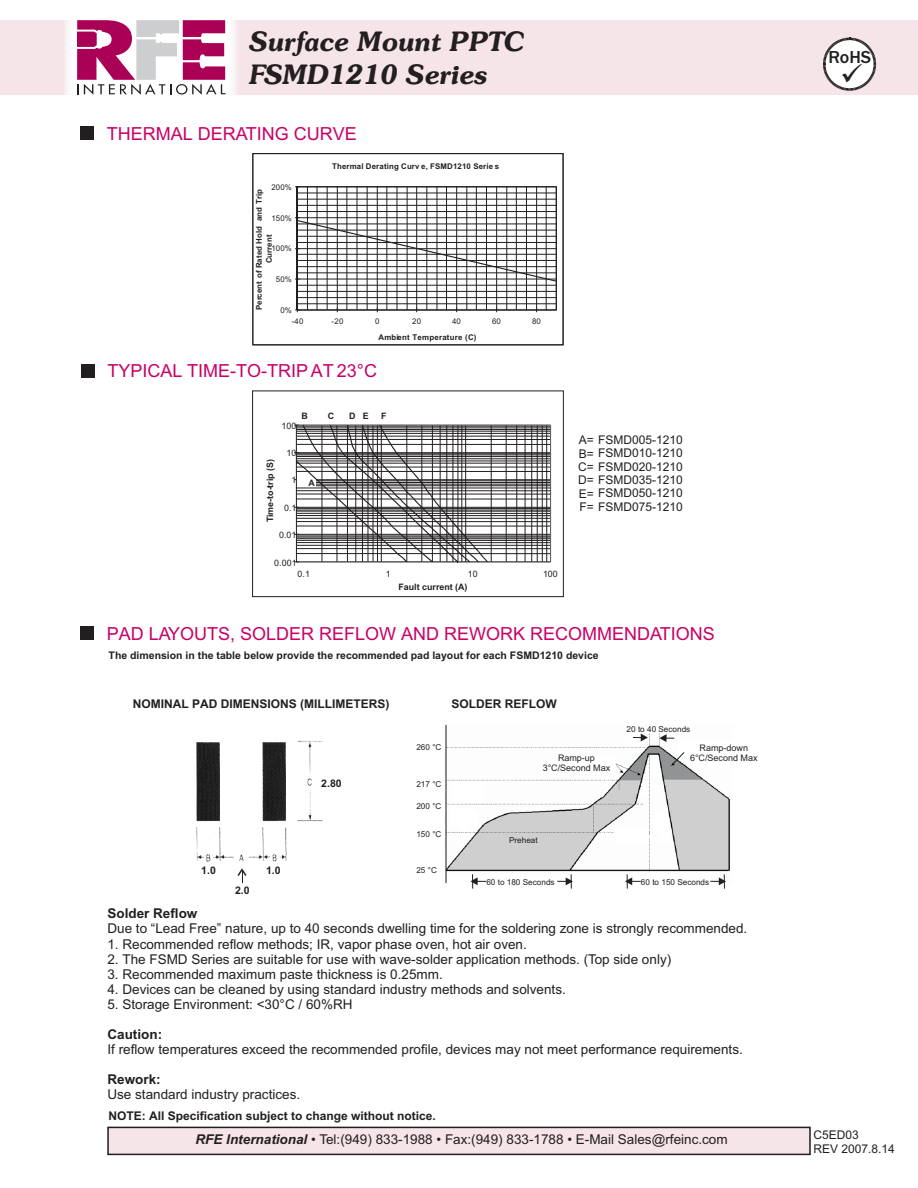
<style>
.page{position:relative;width:918px;height:1188px;background:#fff}
.page>*{position:absolute;margin:0;border:0;box-sizing:border-box;transform-origin:0 0}
.t1{font:italic 700 27px/33.2px "Souvenir Lt BT";color:#231f20}
.t2{font:18px "Arial";color:#c80267}
.t3{font:500 18px "Franklin Gothic";color:#231f20}
.t4{font:13.5px "Arial";color:#231f20}
.t5{font:700 13.5px "Arial";color:#231f20}
.t6{font:12px/13.4px "Arial";color:#231f20;text-align:justify}
.t7{font:700 12px "Arial";color:#231f20}
.t8{font:700 10.5px "Arial";color:#231f20}
.t9{font:9px/10.1px "Arial";color:#231f20;text-align:center}
.t10{font:700 8.85px "Arial";color:#231f20}
.t11{font:8.85px "Arial";letter-spacing:.005em;color:#231f20}
.t12{font:8.25px "Arial";color:#231f20}
.t13{font:700 7.95px/10.2px "Arial";letter-spacing:.015em;color:#231f20;text-align:center}
.t14{font:700 7.8px "Arial";letter-spacing:.015em;color:#231f20}
.t15{font:7.8px "Arial";letter-spacing:.015em;color:#231f20}
.t16{font:700 7.8px "Arial";letter-spacing:.035em;color:#231f20}
.s1{font-weight:700;font-style:italic}
</style>
<div class="page">
<div style="left:252px;top:391px;width:312px;height:206px;border:1px solid #231f20"></div>
<svg style="left:294px;top:425px;width:257px;height:138px"></svg>
<hr style="left:296px;top:425px;width:1px;height:137px;background:#231f20">
<hr style="left:296px;top:494px;width:255px;height:1px;background:#231f20">
<hr style="left:296px;top:490px;width:255px;height:1px;background:#231f20">
<hr style="left:296px;top:488px;width:255px;height:1px;background:#231f20">
<div style="left:0;top:21px;width:918px;height:74px;background:#f5e4e8"></div>
<div style="left:107px;top:1127px;width:704px;height:28px;background:#f5e4e8;border:2px solid #231f20"></div>
<svg style="left:77px;top:20px;width:149px;height:75px;background:#ce8bad"></svg>
<div style="left:81px;top:126px;width:13px;height:14px;background:#231f20"></div>
<div style="left:81px;top:626px;width:13px;height:14px;background:#231f20"></div>
<div style="left:81px;top:364px;width:14px;height:13px;background:#231f20"></div>
<img style="left:196px;top:740px;width:127px;height:122px">
<svg style="left:238px;top:868px;width:9px;height:14px"></svg>
<svg style="left:295px;top:186px;width:262px;height:126px"></svg>
<div style="left:253px;top:153px;width:310px;height:192px;border:1px solid #231f20"></div>
<img style="left:445px;top:724px;width:285px;height:159px">
<svg style="left:470px;top:874px;width:16px;height:15px"></svg>
<svg style="left:557px;top:874px;width:16px;height:15px"></svg>
<svg style="left:625px;top:874px;width:16px;height:15px"></svg>
<svg style="left:710px;top:874px;width:16px;height:15px"></svg>
<svg style="left:633px;top:734px;width:15px;height:7px"></svg>
<svg style="left:659px;top:734px;width:16px;height:8px"></svg>
<svg style="left:672px;top:752px;width:13px;height:13px"></svg>
<svg style="left:823px;top:38px;width:53px;height:53px"></svg>
<h1 class="t1" style="left:249px;top:27px;width:277px">Surface Mount PPTC<br>FSMD1210 Series</h1>
<h2 class="t2" style="left:107px;top:127px;width:252px">THERMAL DERATING CURVE</h2>
<p class="t15" style="left:271px;top:184px;width:22px">200%</p>
<p class="t13" style="left:255px;top:310px;width:122px;rotate:-90deg">Percent of Rated Hold and Trip<br>Current</p>
<p class="t15" style="left:271px;top:215px;width:22px">150%</p>
<p class="t15" style="left:271px;top:246px;width:22px">100%</p>
<p class="t15" style="left:276px;top:276px;width:18px">50%</p>
<p class="t15" style="left:280px;top:307px;width:13px">0%</p>
<p class="t14" style="left:332px;top:164px;width:169px">Thermal Derating Curv e, FSMD1210 Serie s</p>
<p class="t15" style="left:292px;top:318px;width:13px">-40</p>
<p class="t15" style="left:332px;top:318px;width:13px">-20</p>
<p class="t15" style="left:375px;top:318px;width:6px">0</p>
<p class="t15" style="left:412px;top:318px;width:10px">20</p>
<p class="t15" style="left:452px;top:318px;width:10px">40</p>
<p class="t15" style="left:492px;top:318px;width:10px">60</p>
<p class="t15" style="left:532px;top:318px;width:10px">80</p>
<p class="t16" style="left:378px;top:335px;width:100px">Ambient Temperature (C)</p>
<h2 class="t2" style="left:108px;top:364px;width:271px">TYPICAL TIME-TO-TRIP AT 23°C</h2>
<p class="t10" style="left:301px;top:413px;width:8px">B</p>
<p class="t10" style="left:328px;top:413px;width:8px">C</p>
<p class="t10" style="left:349px;top:413px;width:21px">D E</p>
<p class="t10" style="left:381px;top:413px;width:7px">F</p>
<p class="t11" style="left:282px;top:422px;width:16px">100</p>
<p class="t10" style="left:267px;top:522px;width:65px;rotate:-90deg">Time-to-trip (S)</p>
<p class="t11" style="left:287px;top:450px;width:11px">10</p>
<p class="t11" style="left:291px;top:477px;width:6px">1</p>
<p class="t11" style="left:284px;top:505px;width:14px">0.1</p>
<p class="t11" style="left:279px;top:532px;width:19px">0.01</p>
<p class="t11" style="left:274px;top:559px;width:24px">0.001</p>
<p class="t10" style="left:308px;top:479px;width:8px">A</p>
<p class="t11" style="left:298px;top:570px;width:14px">0.1</p>
<p class="t11" style="left:386px;top:570px;width:6px">1</p>
<p class="t11" style="left:468px;top:570px;width:11px">10</p>
<p class="t11" style="left:543px;top:570px;width:16px">100</p>
<p class="t10" style="left:399px;top:584px;width:71px">Fault current (A)</p>
<p class="t6" style="left:578px;top:434px;width:106px">A= FSMD005-1210<br>B= FSMD010-1210<br>C= FSMD020-1210<br>D= FSMD035-1210<br>E= FSMD050-1210<br>F= FSMD075-1210</p>
<h2 class="t2" style="left:107px;top:627px;width:610px">PAD LAYOUTS, SOLDER REFLOW AND REWORK RECOMMENDATIONS</h2>
<p class="t8" style="left:109px;top:652px;width:492px">The dimension in the table below provide the recommended pad layout for each FSMD1210 device</p>
<p class="t7" style="left:133px;top:699px;width:258px">NOMINAL PAD DIMENSIONS (MILLIMETERS)</p>
<p class="t8" style="left:201px;top:866px;width:16px">1.0</p>
<p class="t8" style="left:266px;top:866px;width:16px">1.0</p>
<p class="t8" style="left:235px;top:887px;width:16px">2.0</p>
<p class="t8" style="left:321px;top:779px;width:22px">2.80</p>
<p class="t12" style="left:416px;top:744px;width:27px">260 °C</p>
<p class="t12" style="left:416px;top:781px;width:27px">217 °C</p>
<p class="t12" style="left:416px;top:803px;width:27px">200 °C</p>
<p class="t12" style="left:416px;top:831px;width:27px">150 °C</p>
<p class="t12" style="left:416px;top:867px;width:22px">25 °C</p>
<p class="t7" style="left:451px;top:699px;width:107px">SOLDER REFLOW</p>
<p class="t9" style="left:543px;top:754px;width:69px">Ramp-up<br>3°C/Second Max</p>
<p class="t12" style="left:627px;top:726px;width:65px">20 to 40 Seconds</p>
<p class="t9" style="left:690px;top:744px;width:69px">Ramp-down<br>6°C/Second Max</p>
<p class="t12" style="left:509px;top:837px;width:30px">Preheat</p>
<p class="t12" style="left:486px;top:879px;width:70px">60 to 180 Seconds</p>
<p class="t12" style="left:641px;top:879px;width:70px">60 to 150 Seconds</p>
<p class="t5" style="left:107px;top:909px;width:92px">Solder Reflow</p>
<p class="t4" style="left:107px;top:924px;width:641px">Due to “Lead Free” nature, up to 40 seconds dwelling time for the soldering zone is strongly recommended.</p>
<p class="t4" style="left:107px;top:939px;width:421px">1. Recommended reflow methods; IR, vapor phase oven, hot air oven.</p>
<p class="t4" style="left:107px;top:954px;width:565px">2. The FSMD Series are suitable for use with wave-solder application methods. (Top side only)</p>
<p class="t4" style="left:107px;top:969px;width:337px">3. Recommended maximum paste thickness is 0.25mm.</p>
<p class="t4" style="left:107px;top:984px;width:460px">4. Devices can be cleaned by using standard industry methods and solvents.</p>
<p class="t4" style="left:107px;top:999px;width:247px">5. Storage Environment: &lt;30°C / 60%RH</p>
<p class="t5" style="left:107px;top:1029px;width:56px">Caution:</p>
<p class="t4" style="left:107px;top:1044px;width:637px">If reflow temperatures exceed the recommended profile, devices may not meet performance requirements.</p>
<p class="t5" style="left:107px;top:1074px;width:55px">Rework:</p>
<p class="t4" style="left:107px;top:1090px;width:194px">Use standard industry practices.</p>
<p class="t7" style="left:109px;top:1111px;width:329px">NOTE: All Specification subject to change without notice.</p>
<p class="t4" style="left:196px;top:1135px;width:534px"><span class="s1">RFE International</span> • Tel:(949) 833-1988 • Fax:(949) 833-1788 • E-Mail Sales@rfeinc.com</p>
<h2 class="t3" style="left:829px;top:51px;width:44px">RoHS</h2>
<p class="t6" style="left:814px;top:1130px;width:83px">C5ED03<br>REV 2007.8.14</p>
</div>
